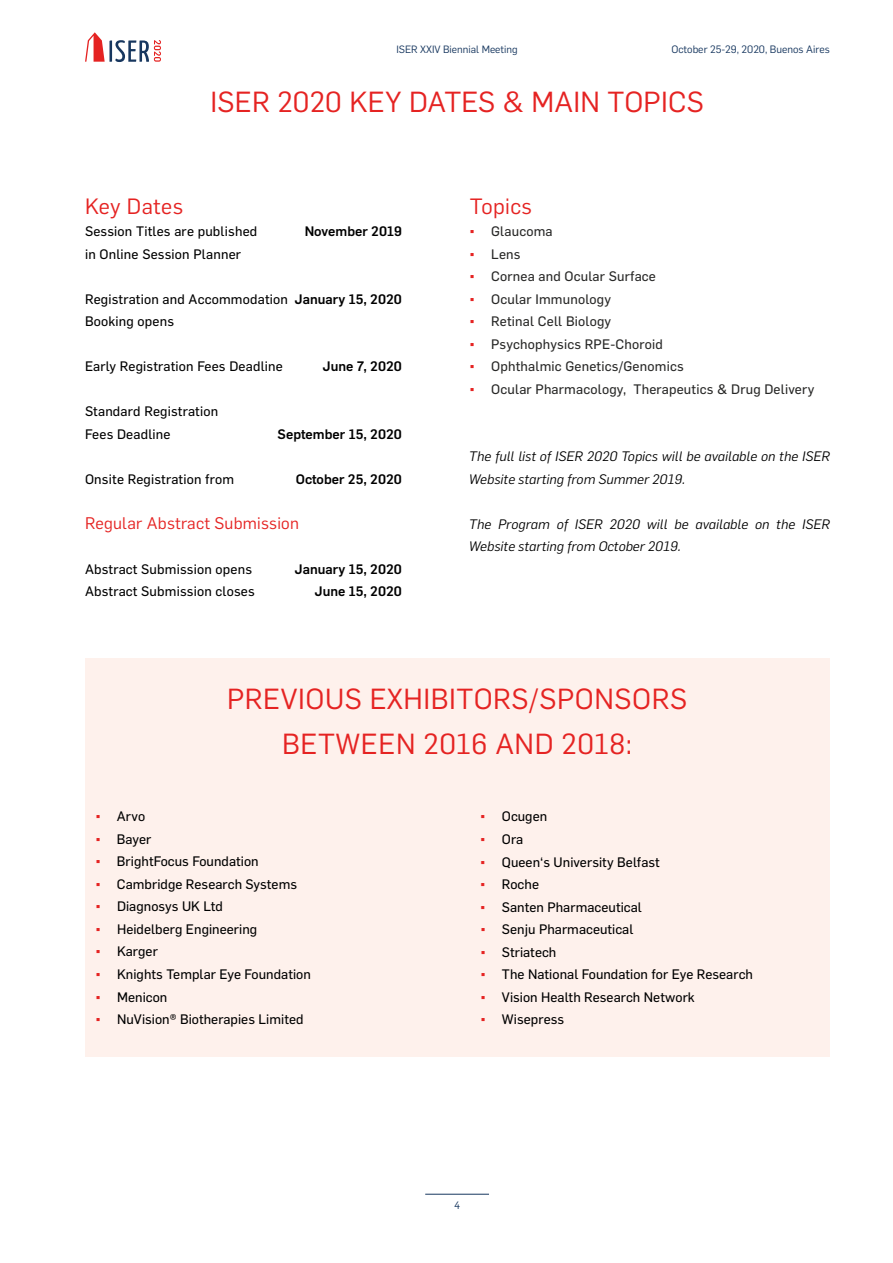
<style>
.page{position:relative;width:893px;height:1263px;background:#fff}
.page>*{position:absolute;margin:0;border:0;box-sizing:border-box;transform-origin:0 0}
.t1{font:28.5px/45px "Flama";letter-spacing:.02em;color:#e52322;text-align:center}
.t2{font:21.75px "Flama";letter-spacing:.02em;color:#e52322}
.t3{font:16.5px "Flama";letter-spacing:.015em;color:#e52322}
.t4{font:13.5px/22.5px "Flama Basic";letter-spacing:.005em;color:#000}
.t5{font:13.5px "Flama Basic";letter-spacing:.015em;color:#282827}
.t6{font:italic 13.5px/22.5px "Flama";letter-spacing:.005em;color:#000}
.t7{font:500 13.5px "Flama";color:#000}
.t8{font:10.5px "Flama";color:#17375f}
.t9{font:10.35px "Flama";color:#17375f}
.s1{font-family:"Flama";font-weight:500}
.s2{font-family:"Arial";color:#e52322}
</style>
<div class="page">
<hr style="left:425px;top:1194px;width:64px;height:1px;background:#17375f">
<svg style="left:85px;top:32px;width:76px;height:30px"></svg>
<div style="left:85px;top:658px;width:745px;height:399px;background:#fef1ec"></div>
<p class="t9" style="left:396px;top:42px;width:123px">ISER XXIV Biennial Meeting</p>
<p class="t8" style="left:671px;top:42px;width:160px">October 25-29, 2020, Buenos Aires</p>
<h1 class="t1" style="left:210px;top:78px;width:495px">ISER 2020 KEY DATES &amp; MAIN TOPICS</h1>
<h2 class="t2" style="left:85px;top:191px;width:100px">Key Dates</h2>
<p class="t4" style="left:85px;top:219px;width:174px">Session Titles are published</p>
<p class="t7" style="left:305px;top:222px;width:99px">November 2019</p>
<p class="t4" style="left:85px;top:242px;width:158px">in Online Session Planner</p>
<p class="t4" style="left:85px;top:287px;width:318px">Registration and Accommodation <span class="s1">January 15, 2020<br></span>Booking opens</p>
<p class="t4" style="left:85px;top:354px;width:199px">Early Registration Fees Deadline</p>
<p class="t7" style="left:323px;top:357px;width:81px">June 7, 2020</p>
<p class="t4" style="left:85px;top:399px;width:135px">Standard Registration<br>Fees Deadline</p>
<p class="t7" style="left:278px;top:424px;width:126px">September 15, 2020</p>
<p class="t4" style="left:85px;top:467px;width:151px">Onsite Registration from</p>
<p class="t7" style="left:296px;top:469px;width:108px">October 25, 2020</p>
<p class="t3" style="left:85px;top:512px;width:215px">Regular Abstract Submission</p>
<p class="t4" style="left:85px;top:557px;width:168px">Abstract Submission opens</p>
<p class="t7" style="left:295px;top:559px;width:109px">January 15, 2020</p>
<p class="t4" style="left:85px;top:579px;width:171px">Abstract Submission closes</p>
<p class="t7" style="left:315px;top:582px;width:89px">June 15, 2020</p>
<h2 class="t2" style="left:470px;top:191px;width:64px">Topics</h2>
<p class="t5" style="left:470px;top:222px;width:84px"><span class="s2">▪</span> Glaucoma</p>
<p class="t5" style="left:470px;top:245px;width:52px"><span class="s2">▪</span> Lens</p>
<p class="t5" style="left:470px;top:267px;width:188px"><span class="s2">▪</span> Cornea and Ocular Surface</p>
<p class="t5" style="left:470px;top:290px;width:143px"><span class="s2">▪</span> Ocular Immunology</p>
<p class="t5" style="left:470px;top:312px;width:143px"><span class="s2">▪</span> Retinal Cell Biology</p>
<p class="t5" style="left:470px;top:335px;width:194px"><span class="s2">▪</span> Psychophysics RPE-Choroid</p>
<p class="t5" style="left:470px;top:357px;width:215px"><span class="s2">▪</span> Ophthalmic Genetics/Genomics</p>
<p class="t5" style="left:470px;top:380px;width:346px"><span class="s2">▪</span> Ocular Pharmacology, Therapeutics &amp; Drug Delivery</p>
<p class="t6" style="left:469px;top:445px;width:362px">The full list of ISER 2020 Topics will be available on the ISER<br>Website starting from Summer 2019.</p>
<p class="t6" style="left:469px;top:512px;width:362px">The Program of ISER 2020 will be available on the ISER<br>Website starting from October 2019.</p>
<h1 class="t1" style="left:227px;top:674px;width:461px">PREVIOUS EXHIBITORS/SPONSORS<br>BETWEEN 2016 AND 2018:</h1>
<p class="t4" style="left:96px;top:804px;width:51px"><span class="s2">▪</span> Arvo</p>
<p class="t4" style="left:96px;top:827px;width:57px"><span class="s2">▪</span> Bayer</p>
<p class="t4" style="left:96px;top:849px;width:164px"><span class="s2">▪</span> BrightFocus Foundation</p>
<p class="t4" style="left:96px;top:872px;width:203px"><span class="s2">▪</span> Cambridge Research Systems</p>
<p class="t4" style="left:96px;top:894px;width:129px"><span class="s2">▪</span> Diagnosys UK Ltd</p>
<p class="t4" style="left:96px;top:917px;width:163px"><span class="s2">▪</span> Heidelberg Engineering</p>
<p class="t4" style="left:96px;top:939px;width:64px"><span class="s2">▪</span> Karger</p>
<p class="t4" style="left:96px;top:962px;width:217px"><span class="s2">▪</span> Knights Templar Eye Foundation</p>
<p class="t4" style="left:96px;top:984px;width:73px"><span class="s2">▪</span> Menicon</p>
<p class="t4" style="left:96px;top:1007px;width:209px"><span class="s2">▪</span> NuVision® Biotherapies Limited</p>
<p class="t4" style="left:481px;top:804px;width:68px"><span class="s2">▪</span> Ocugen</p>
<p class="t4" style="left:481px;top:827px;width:44px"><span class="s2">▪</span> Ora</p>
<p class="t4" style="left:481px;top:850px;width:181px"><span class="s2">▪</span> Queen‘s University Belfast</p>
<p class="t4" style="left:481px;top:872px;width:60px"><span class="s2">▪</span> Roche</p>
<p class="t4" style="left:481px;top:895px;width:163px"><span class="s2">▪</span> Santen Pharmaceutical</p>
<p class="t4" style="left:481px;top:917px;width:154px"><span class="s2">▪</span> Senju Pharmaceutical</p>
<p class="t4" style="left:481px;top:940px;width:77px"><span class="s2">▪</span> Striatech</p>
<p class="t4" style="left:481px;top:962px;width:274px"><span class="s2">▪</span> The National Foundation for Eye Research</p>
<p class="t4" style="left:481px;top:985px;width:216px"><span class="s2">▪</span> Vision Health Research Network</p>
<p class="t4" style="left:481px;top:1007px;width:85px"><span class="s2">▪</span> Wisepress</p>
<p class="t8" style="left:454px;top:1198px;width:8px">4</p>
</div>
